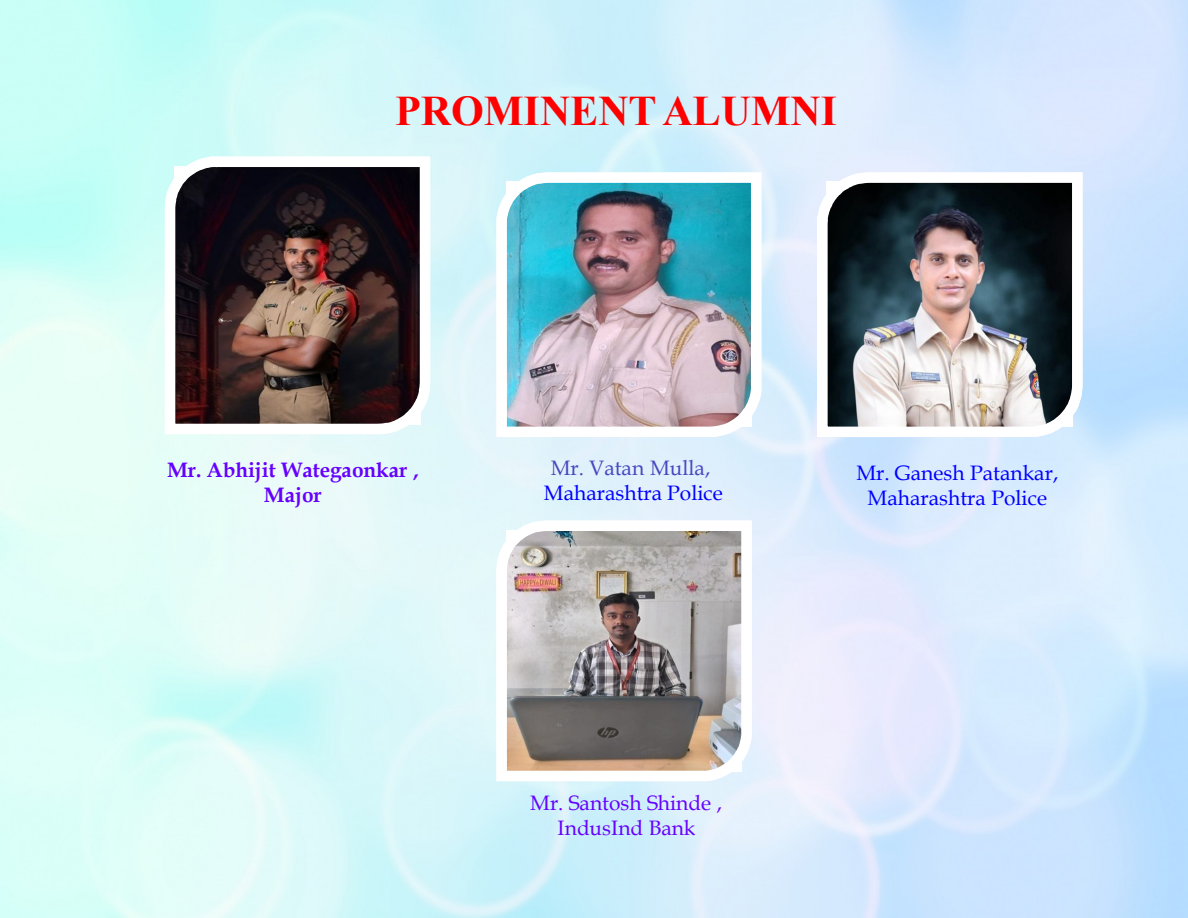
<style>
.page{position:relative;width:1188px;height:918px;background:#fff}
.page>*{position:absolute;margin:0;border:0;box-sizing:border-box;transform-origin:0 0}
.t1{font:700 42.15px "Times New Roman";letter-spacing:-.005em;color:#f00}
.t2{font:20.85px/25.2px "Book Antiqua";color:#00f;text-align:center}
.t3{font:20.85px/25.2px "Book Antiqua";color:#60f;text-align:center}
.t4{font:700 20.85px/25.2px "Book Antiqua";letter-spacing:-.005em;color:#60f;text-align:center}
.t5{font:20.85px "Book Antiqua";color:#4848be}
</style>
<div class="page">
<svg style="left:165px;top:157px;width:265px;height:277px;background:#554646"></svg>
<img style="left:496px;top:172px;width:265px;height:265px">
<img style="left:496px;top:521px;width:256px;height:260px">
<img style="left:817px;top:172px;width:266px;height:265px">
<h1 class="t1" style="left:395px;top:80px;width:444px">PROMINENT ALUMNI</h1>
<p class="t4" style="left:167px;top:457px;width:253px">Mr. Abhijit Wategaonkar ,<br>Major</p>
<p class="t5" style="left:551px;top:453px;width:161px">Mr. Vatan Mulla,</p>
<p class="t2" style="left:544px;top:480px;width:181px">Maharashtra Police</p>
<p class="t3" style="left:530px;top:790px;width:193px">Mr. Santosh Shinde ,<br>IndusInd Bank</p>
<p class="t2" style="left:856px;top:459px;width:203px">Mr. Ganesh Patankar,<br>Maharashtra Police</p>
</div>
